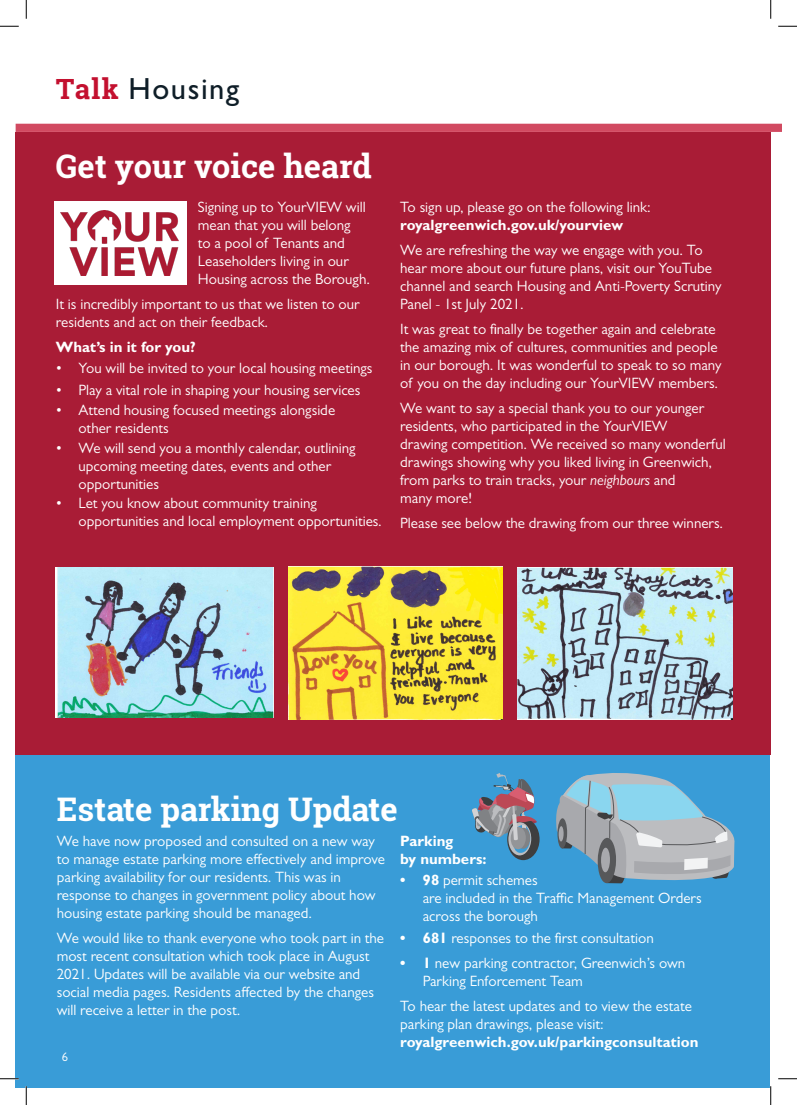
<style>
.page{position:relative;width:797px;height:1105px;background:#fff}
.page>*{position:absolute;margin:0;border:0;box-sizing:border-box;transform-origin:0 0}
.t1{font:700 32.5px "Roboto Slab";color:#fff}
.t2{font:500 30.62px "Gill Sans MT Std";letter-spacing:.05em;color:#0f1e28}
.t3{font:15px/18px "Gill Sans MT Std";color:#fff}
.t4{font:700 15px "Gill Sans MT Std";color:#fff}
.t5{font:12.5px "Gill Sans MT Std";color:#fff}
.s1{font-family:"Roboto Slab";font-weight:700;font-size:27.88px;color:#c3102f}
.s2{font-weight:700}
.s3{font-style:italic}
</style>
<div class="page">
<div style="left:16px;top:754px;width:754px;height:333px;background:#399cd7"></div>
<div style="left:16px;top:132px;width:754px;height:622px;background:#a91c36"></div>
<svg style="left:16px;top:124px;width:765px;height:8px;background:#d14b62"></svg>
<img style="left:56px;top:568px;width:217px;height:149px">
<img style="left:288px;top:567px;width:214px;height:152px">
<img style="left:517px;top:568px;width:215px;height:151px">
<div style="left:55px;top:202px;width:132px;height:83px;background:#fff"></div>
<img style="left:60px;top:211px;width:118px;height:65px">
<svg style="left:556px;top:773px;width:179px;height:111px"></svg>
<svg style="left:472px;top:773px;width:68px;height:87px"></svg>
<svg style="left:0;top:25px;width:19px;height:2px"></svg>
<svg style="left:778px;top:25px;width:19px;height:2px"></svg>
<svg style="left:0;top:1078px;width:19px;height:1px"></svg>
<svg style="left:778px;top:1078px;width:19px;height:1px"></svg>
<svg style="left:25px;top:0;width:2px;height:19px"></svg>
<svg style="left:25px;top:1086px;width:2px;height:19px"></svg>
<svg style="left:770px;top:0;width:1px;height:19px"></svg>
<svg style="left:770px;top:1086px;width:1px;height:19px"></svg>
<p class="t2" style="left:56px;top:71px;width:185px"><span class="s1">Talk</span> Housing</p>
<p class="t1" style="left:56px;top:143px;width:317px">Get your voice heard</p>
<p class="t3" style="left:198px;top:198px;width:174px">Signing up to YourVIEW will mean that you will belong<br>to a pool of Tenants and<br>Leaseholders living in our<br>Housing across the Borough.</p>
<p class="t3" style="left:56px;top:295px;width:305px">It is incredibly important to us that we listen to our residents and act on their feedback.</p>
<p class="t4" style="left:56px;top:338px;width:141px">What’s in it for you?</p>
<p class="t3" style="left:56px;top:359px;width:318px">• You will be invited to your local housing meetings</p>
<p class="t3" style="left:56px;top:381px;width:306px">• Play a vital role in shaping your housing services</p>
<p class="t3" style="left:78px;top:401px;width:258px;text-indent:-22px">• Attend housing focused meetings alongside other residents</p>
<p class="t3" style="left:78px;top:438px;width:278px;text-indent:-22px">• We will send you a monthly calendar, outlining upcoming meeting dates, events and other opportunities</p>
<p class="t3" style="left:78px;top:494px;width:305px;text-indent:-22px">• Let you know about community training opportunities and local employment opportunities.</p>
<p class="t3" style="left:400px;top:198px;width:252px">To sign up, please go on the following link: <span class="s2">royalgreenwich.gov.uk/yourview</span></p>
<p class="t3" style="left:400px;top:241px;width:323px">We are refreshing the way we engage with you. To hear more about our future plans, visit our YouTube channel and search Housing and Anti-Poverty Scrutiny Panel - 1st July 2021.</p>
<p class="t3" style="left:400px;top:320px;width:323px">It was great to finally be together again and celebrate the amazing mix of cultures, communities and people in our borough. It was wonderful to speak to so many of you on the day including our YourVIEW members.</p>
<p class="t3" style="left:400px;top:399px;width:327px">We want to say a special thank you to our younger residents, who participated in the YourVIEW<br>drawing competition. We received so many wonderful drawings showing why you liked living in Greenwich, from parks to train tracks, your <span class="s3">neighbours</span> and<br>many more!</p>
<p class="t3" style="left:400px;top:514px;width:324px">Please see below the drawing from our three winners.</p>
<p class="t1" style="left:57px;top:786px;width:342px">Estate parking Update</p>
<p class="t3" style="left:57px;top:832px;width:330px">We have now proposed and consulted on a new way to manage estate parking more effectively and improve parking availability for our residents. This was in response to changes in government policy about how housing estate parking should be managed.</p>
<p class="t3" style="left:57px;top:929px;width:329px">We would like to thank everyone who took part in the most recent consultation which took place in August 2021. Updates will be available via our website and social media pages. Residents affected by the changes will receive a letter in the post.</p>
<p class="t4" style="left:400px;top:831px;width:55px">Parking</p>
<p class="t4" style="left:400px;top:849px;width:88px">by numbers:</p>
<p class="t3" style="left:423px;top:871px;width:280px;text-indent:-22px"><span class="s2">• 98</span> permit schemes<br>are included in the Traffic Management Orders across the borough</p>
<p class="t3" style="left:400px;top:929px;width:255px"><span class="s2">• 681</span> responses to the first consultation</p>
<p class="t3" style="left:423px;top:954px;width:264px;text-indent:-22px"><span class="s2">• 1</span> new parking contractor, Greenwich’s own<br>Parking Enforcement Team</p>
<p class="t3" style="left:400px;top:997px;width:293px">To hear the latest updates and to view the estate parking plan drawings, please visit:</p>
<p class="t4" style="left:400px;top:1033px;width:300px">royalgreenwich.gov.uk/parkingconsultation</p>
<p class="t5" style="left:62px;top:1050px;width:8px">6</p>
</div>
